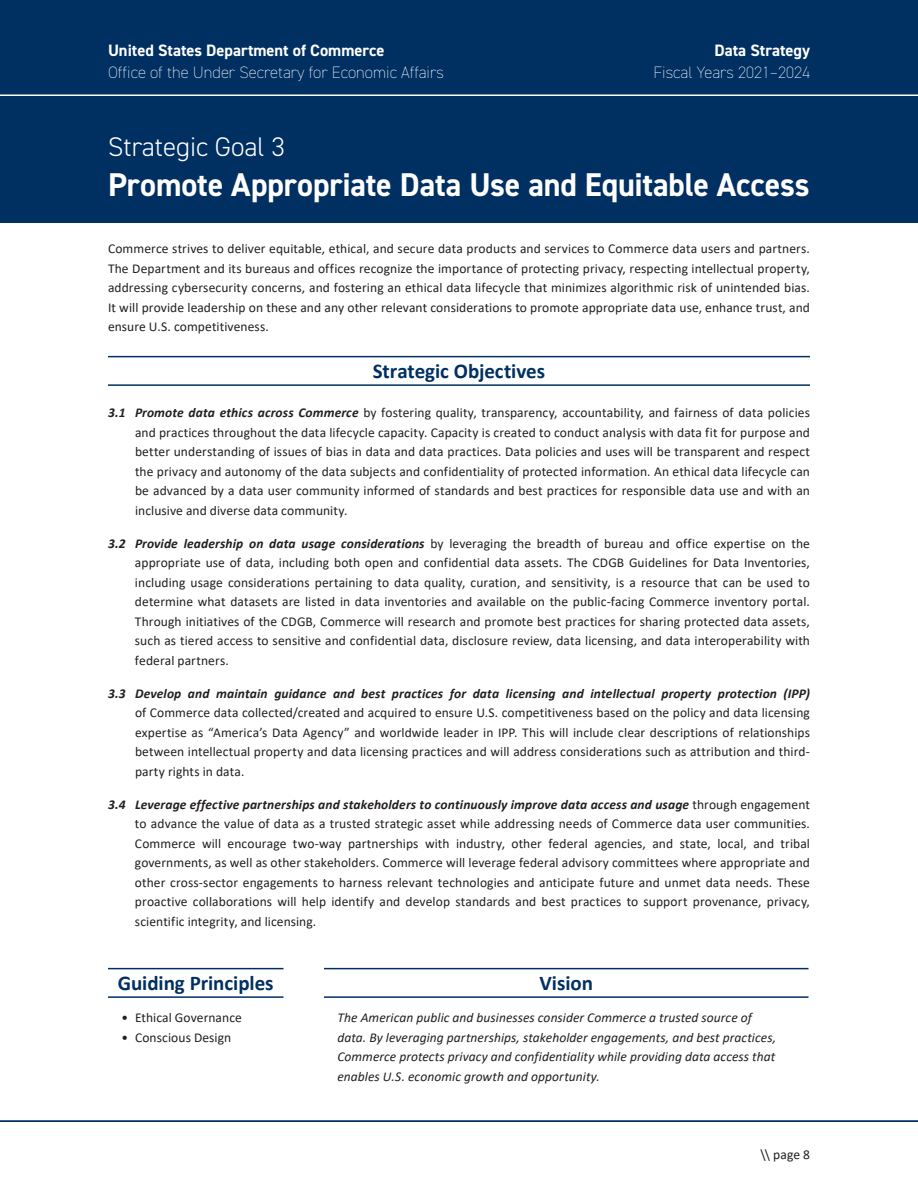
<style>
.page{position:relative;width:918px;height:1188px;background:#fff}
.page>*{position:absolute;margin:0;border:0;box-sizing:border-box;transform-origin:0 0}
.t1{font:700 33px "DIN2014";letter-spacing:-.005em;color:#fff}
.t2{font:300 27px "DIN2014";color:#fff}
.t3{font:700 21px "Calibri";color:#003062}
.t4{font:200 16.5px "DIN2014";color:#fff}
.t5{font:700 16.5px "DIN2014";color:#fff}
.SO_text{font:13.5px/19.5px "Calibri";letter-spacing:.005em;color:#231f20;text-align:justify}
.SO_intro{font:13.5px/19.5px "Calibri";letter-spacing:.005em;color:#231f20;text-align:justify}
.t6{font:italic 13.5px/19.5px "Calibri";letter-spacing:.005em;color:#231f20}
.s1{font-weight:700;font-style:italic}
</style>
<div class="page">
<div style="left:0;top:0;width:918px;height:223px;background:#003062"></div>
<hr style="left:0;top:1120px;width:918px;height:2px;background:#003062">
<hr style="left:0;top:94px;width:918px;height:2px;background:#fff">
<hr style="left:108px;top:356px;width:702px;height:1px;background:#003062">
<hr style="left:108px;top:384px;width:702px;height:2px;background:#003062">
<hr style="left:108px;top:968px;width:176px;height:1px;background:#003062">
<hr style="left:108px;top:996px;width:176px;height:2px;background:#003062">
<hr style="left:324px;top:968px;width:484px;height:1px;background:#003062">
<hr style="left:324px;top:996px;width:484px;height:2px;background:#003062">
<p class="t5" style="left:108px;top:39px;width:278px">United States Department of Commerce</p>
<p class="t4" style="left:108px;top:63px;width:337px">Office of the Under Secretary for Economic Affairs</p>
<p class="t5" style="left:715px;top:39px;width:97px">Data Strategy</p>
<p class="t4" style="left:653px;top:63px;width:158px">Fiscal Years 2021–2024</p>
<h2 class="t2" style="left:108px;top:130px;width:178px">Strategic Goal 3</h2>
<h2 class="t1" style="left:108px;top:162px;width:703px">Promote Appropriate Data Use and Equitable Access</h2>
<p class="SO_intro" style="left:108px;top:239px;width:704px">Commerce strives to deliver equitable, ethical, and secure data products and services to Commerce data users and partners.<br>The Department and its bureaus and offices recognize the importance of protecting privacy, respecting intellectual property, addressing cybersecurity concerns, and fostering an ethical data lifecycle that minimizes algorithmic risk of unintended bias.<br>It will provide leadership on these and any other relevant considerations to promote appropriate data use, enhance trust, and ensure U.S. competitiveness.</p>
<h3 class="t3" style="left:373px;top:356px;width:174px">Strategic Objectives</h3>
<p class="SO_text" style="left:135px;top:403px;width:677px;text-indent:-27px"><span class="s1">3.1 Promote data ethics across Commerce</span> by fostering quality, transparency, accountability, and fairness of data policies and practices throughout the data lifecycle capacity. Capacity is created to conduct analysis with data fit for purpose and better understanding of issues of bias in data and data practices. Data policies and uses will be transparent and respect the privacy and autonomy of the data subjects and confidentiality of protected information. An ethical data lifecycle can be advanced by a data user community informed of standards and best practices for responsible data use and with an inclusive and diverse data community.</p>
<p class="SO_text" style="left:135px;top:533px;width:677px;text-indent:-27px"><span class="s1">3.2 Provide leadership on data usage considerations</span> by leveraging the breadth of bureau and office expertise on the appropriate use of data, including both open and confidential data assets. The CDGB Guidelines for Data Inventories, including usage considerations pertaining to data quality, curation, and sensitivity, is a resource that can be used to determine what datasets are listed in data inventories and available on the public-facing Commerce inventory portal.<br>Through initiatives of the CDGB, Commerce will research and promote best practices for sharing protected data assets, such as tiered access to sensitive and confidential data, disclosure review, data licensing, and data interoperability with federal partners.</p>
<p class="SO_text" style="left:135px;top:683px;width:677px;text-indent:-27px"><span class="s1">3.3 Develop and maintain guidance and best practices for data licensing and intellectual property protection (IPP) </span>of Commerce data collected/created and acquired to ensure U.S. competitiveness based on the policy and data licensing expertise as “America’s Data Agency” and worldwide leader in IPP. This will include clear descriptions of relationships between intellectual property and data licensing practices and will address considerations such as attribution and third&shy;party rights in data.</p>
<p class="SO_text" style="left:135px;top:794px;width:677px;text-indent:-27px"><span class="s1">3.4 Leverage effective partnerships and stakeholders to continuously improve data access and usage</span> through engagement to advance the value of data as a trusted strategic asset while addressing needs of Commerce data user communities.<br>Commerce will encourage two-way partnerships with industry, other federal agencies, and state, local, and tribal governments, as well as other stakeholders. Commerce will leverage federal advisory committees where appropriate and other cross-sector engagements to harness relevant technologies and anticipate future and unmet data needs. These proactive collaborations will help identify and develop standards and best practices to support provenance, privacy, scientific integrity, and licensing.</p>
<h3 class="t3" style="left:118px;top:968px;width:157px">Guiding Principles</h3>
<p class="SO_text" style="left:122px;top:1008px;width:122px">• Ethical Governance</p>
<p class="SO_text" style="left:122px;top:1027px;width:111px">• Conscious Design</p>
<h3 class="t3" style="left:539px;top:968px;width:55px">Vision</h3>
<p class="t6" style="left:337px;top:1007px;width:440px">The American public and businesses consider Commerce a trusted source of data. By leveraging partnerships, stakeholder engagements, and best practices, Commerce protects privacy and confidentiality while providing data access that enables U.S. economic growth and opportunity.</p>
<p class="SO_text" style="left:761px;top:1145px;width:51px">\\ page 8</p>
</div>
